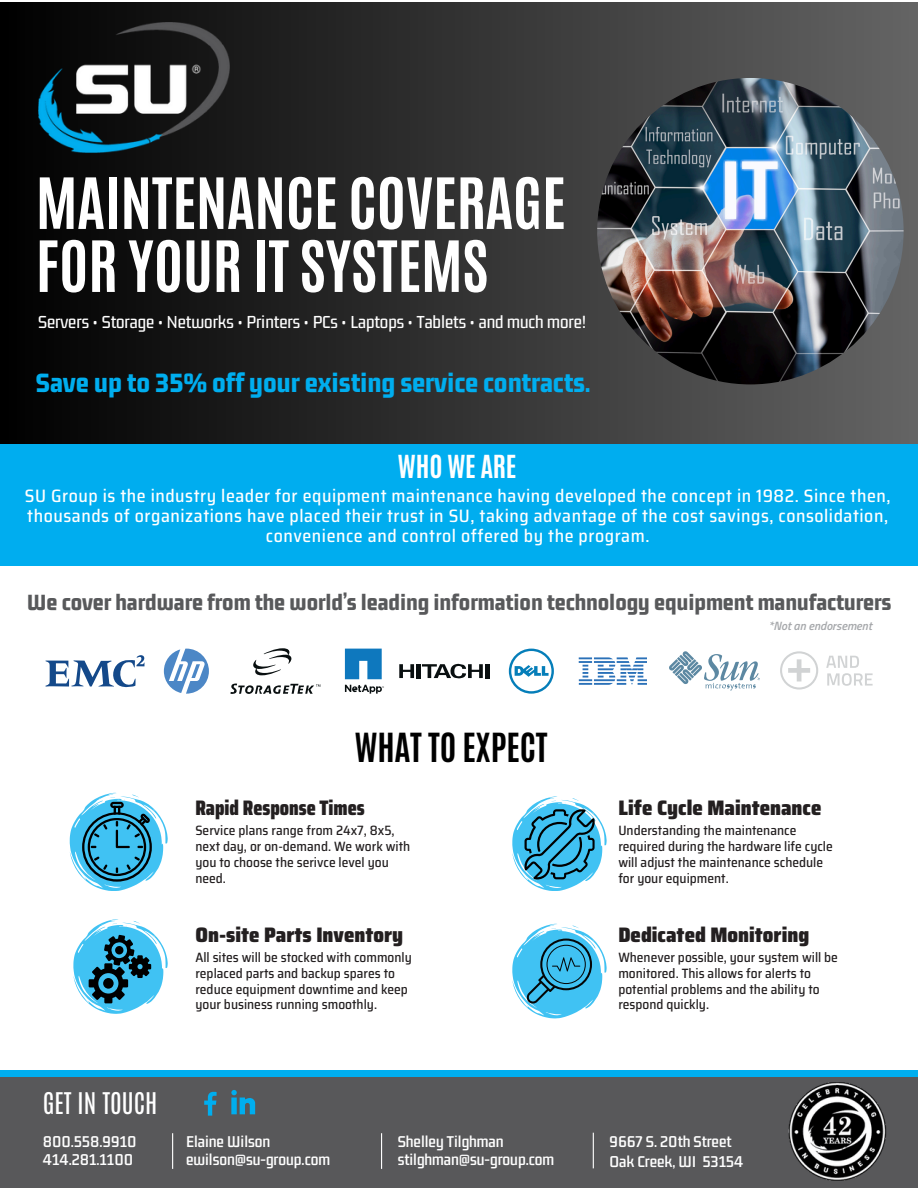
<style>
.page{position:relative;width:918px;height:1188px;background:#fff}
.page>*{position:absolute;margin:0;border:0;box-sizing:border-box;transform-origin:0 0}
.t1{font:700 60px/63px "Antonio";color:#fff}
.t2{font:700 34.05px "Antonio";color:#000}
.t3{font:800 28.8px "Gemunu Libre";color:#00aeef}
.t4{font:700 27px "Antonio";color:#fff}
.t5{font:25.35px "Antonio";color:#fff}
.t6{font:800 24px "Gemunu Libre";color:#58595b}
.t7{font:900 semi-condensed 21px "Saira";color:#231f20}
.t8{font:900 21px "Saira Condensed";color:#231f20}
.t9{font:500 18.9px "Gemunu Libre";color:#fff}
.t10{font:500 semi-condensed 18px/20.2px "Saira";letter-spacing:.03em;color:#fff;text-align:center}
.t11{font:600 16.95px "Gemunu Libre";color:#fff}
.t12{font:500 semi-condensed 13.5px/15.8px "Saira";color:#231f20}
.t13{font:italic 600 12px "Titillium Web";color:#a7a9ac}
</style>
<div class="page">
<div style="left:0;top:2px;width:918px;height:466px;background:linear-gradient(to right,#000,#646464)"></div>
<svg style="left:45px;top:655px;width:100px;height:32px"></svg>
<svg style="left:164px;top:649px;width:45px;height:45px"></svg>
<svg style="left:253px;top:648px;width:38px;height:27px"></svg>
<svg style="left:230px;top:684px;width:91px;height:10px"></svg>
<svg style="left:345px;top:685px;width:39px;height:9px"></svg>
<svg style="left:345px;top:649px;width:37px;height:30px"></svg>
<hr style="left:486px;top:664px;width:3px;height:14px;background:#090f10">
<svg style="left:399px;top:664px;width:15px;height:14px"></svg>
<hr style="left:417px;top:664px;width:4px;height:14px;background:#090f10">
<svg style="left:422px;top:664px;width:61px;height:14px"></svg>
<svg style="left:509px;top:649px;width:45px;height:45px"></svg>
<svg style="left:579px;top:657px;width:68px;height:28px"></svg>
<svg style="left:669px;top:651px;width:91px;height:39px"></svg>
<svg style="left:780px;top:651px;width:38px;height:39px"></svg>
<svg style="left:826px;top:656px;width:47px;height:30px"></svg>
<img style="left:38px;top:22px;width:191px;height:140px">
<div style="left:0;top:444px;width:918px;height:122px;background:#00adef"></div>
<img style="left:597px;top:78px;width:307px;height:306px;border-radius:50%">
<svg style="left:73px;top:919px;width:95px;height:95px"></svg>
<svg style="left:512px;top:924px;width:95px;height:94px"></svg>
<svg style="left:512px;top:796px;width:95px;height:95px"></svg>
<svg style="left:70px;top:793px;width:97px;height:98px"></svg>
<div style="left:0;top:1074px;width:918px;height:114px;background:#58585a"></div>
<div style="left:0;top:1071px;width:918px;height:6px;background:#00aeef"></div>
<hr style="left:172px;top:1133px;width:1px;height:36px;background:#fff">
<hr style="left:381px;top:1133px;width:1px;height:36px;background:#fff">
<svg style="left:204px;top:1092px;width:13px;height:23px"></svg>
<svg style="left:231px;top:1090px;width:24px;height:24px"></svg>
<hr style="left:593px;top:1133px;width:1px;height:35px;background:#fff">
<img style="left:789px;top:1082px;width:97px;height:98px">
<p class="t1" style="left:36px;top:167px;width:531px">MAINTENANCE COVERAGE<br>FOR YOUR IT SYSTEMS</p>
<p class="t9" style="left:38px;top:311px;width:550px">Servers • Storage • Networks • Printers • PCs • Laptops • Tablets • and much more!</p>
<p class="t3" style="left:36px;top:366px;width:556px">Save up to 35% off your existing service contracts.</p>
<p class="t4" style="left:398px;top:447px;width:120px">WHO WE ARE</p>
<p class="t10" style="left:25px;top:485px;width:867px">SU Group is the industry leader for equipment maintenance having developed the concept in 1982. Since then, thousands of organizations have placed their trust in SU, taking advantage of the cost savings, consolidation, convenience and control offered by the program.</p>
<p class="t6" style="left:27px;top:589px;width:866px">We cover hardware from the world’s leading information technology equipment manufacturers</p>
<p class="t5" style="left:43px;top:1084px;width:116px">GET IN TOUCH</p>
<p class="t2" style="left:355px;top:723px;width:194px">WHAT TO EXPECT</p>
<h6 class="t8" style="left:195px;top:791px;width:171px">Rapid Response Times</h6>
<p class="t12" style="left:195px;top:823px;width:216px">Service plans range from 24x7, 8x5, next day, or on-demand. We work with you to choose the serivce level you need.</p>
<p class="t7" style="left:195px;top:918px;width:209px">On-site Parts Inventory</p>
<h2 class="t12" style="left:195px;top:950px;width:218px">All sites will be stocked with commonly replaced parts and backup spares to reduce equipment downtime and keep your business running smoothly.</h2>
<p class="t13" style="left:768px;top:617px;width:105px">*Not an endorsement</p>
<p class="t7" style="left:618px;top:791px;width:205px">Life Cycle Maintenance</p>
<p class="t12" style="left:618px;top:823px;width:216px">Understanding the maintenance required during the hardware life cycle will adjust the maintenance schedule for your equipment.</p>
<p class="t7" style="left:618px;top:918px;width:192px">Dedicated Monitoring</p>
<p class="t12" style="left:618px;top:950px;width:221px">Whenever possible, your system will be monitored. This allows for alerts to potential problems and the ability to respond quickly.</p>
<h3 class="t11" style="left:398px;top:1132px;width:107px">Shelley Tilghman</h3>
<p class="t11" style="left:610px;top:1132px;width:123px">9667 S. 20th Street</p>
<h1 class="t11" style="left:43px;top:1132px;width:95px">800.558.9910</h1>
<p class="t11" style="left:186px;top:1132px;width:86px">Elaine Wilson</p>
<h4 class="t11" style="left:43px;top:1150px;width:92px">414.281.1100</h4>
<p class="t11" style="left:186px;top:1150px;width:146px">ewilson@su-group.com</p>
<h5 class="t11" style="left:398px;top:1150px;width:158px">stilghman@su-group.com</h5>
<p class="t11" style="left:610px;top:1152px;width:135px">Oak Creek, WI 53154</p>
</div>
